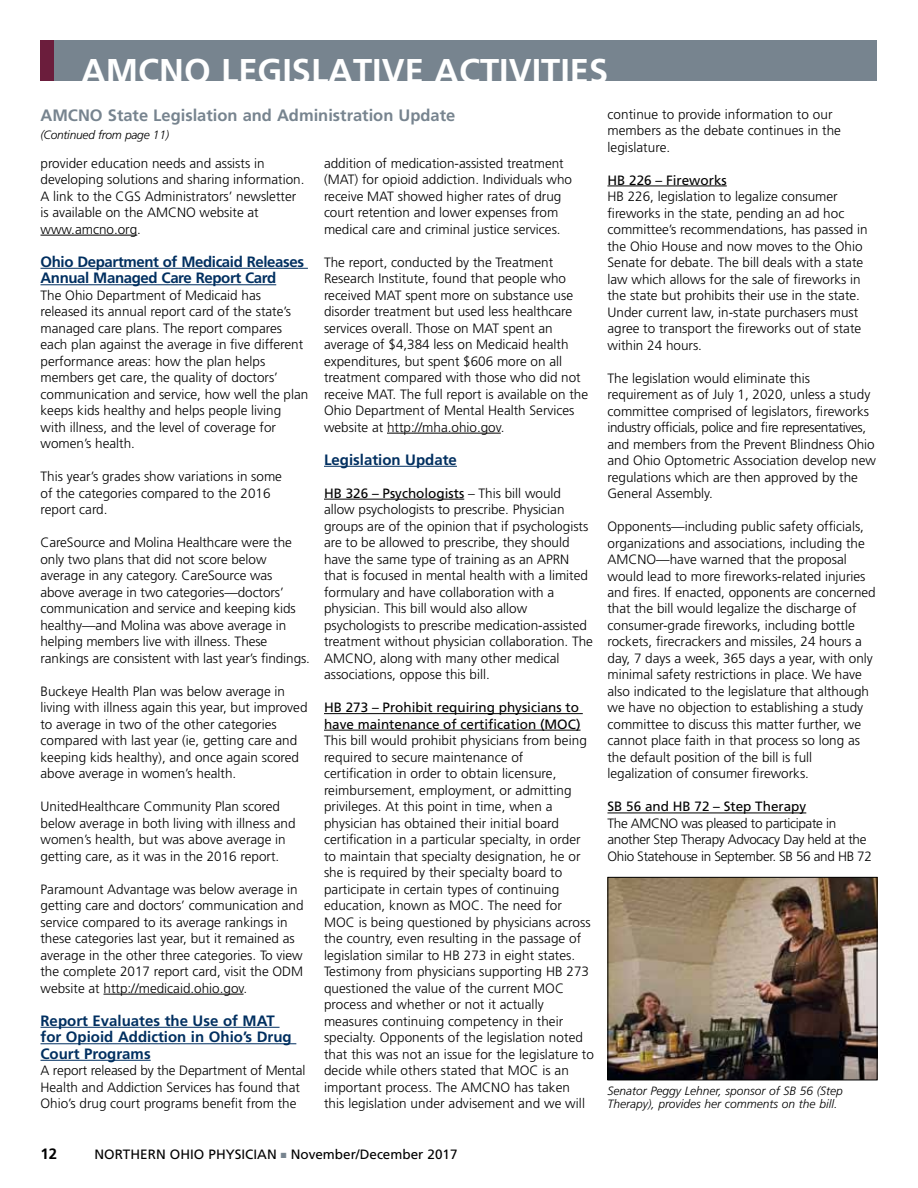
<style>
.page{position:relative;width:918px;height:1188px;background:#fff}
.page>*{position:absolute;margin:0;border:0;box-sizing:border-box;transform-origin:0 0}
.t1{font:700 34.35px "Frutiger";color:#fff}
.t2{font:700 16.5px "Frutiger";color:#77848f}
.t3{font:700 15px/16.5px "Frutiger";color:#002f60}
.t4{font:700 15px/16.5px "Frutiger";letter-spacing:-.025em;color:#002f60}
.t5{font:700 15px "Frutiger";color:#000}
.t6{font:300 13.5px/16.5px "Frutiger";color:#000}
.t7{font:13.5px/16.5px "Frutiger";color:#000}
.t8{font:300 13.5px/16.5px "Frutiger";letter-spacing:-.025em;color:#000}
.t9{font:italic 300 12px/13.5px "Frutiger";color:#000}
.t10{font:italic 300 12px "Frutiger";letter-spacing:-.02em;color:#000}
.s1{font-weight:400}
.s2{color:#77848f}
</style>
<div class="page">
<div style="left:40px;top:40px;width:838px;height:41px;background:#77848f"></div>
<div style="left:40px;top:40px;width:14px;height:41px;background:#6b1d3c"></div>
<hr style="left:40px;top:235px;width:97px;height:1px;background:#000">
<hr style="left:40px;top:268px;width:268px;height:1px;background:#002f60">
<hr style="left:40px;top:284px;width:236px;height:1px;background:#002f60">
<hr style="left:104px;top:994px;width:140px;height:1px;background:#000">
<hr style="left:40px;top:1027px;width:240px;height:1px;background:#002f60">
<hr style="left:40px;top:1043px;width:256px;height:1px;background:#002f60">
<hr style="left:40px;top:1060px;width:111px;height:1px;background:#002f60">
<hr style="left:387px;top:433px;width:114px;height:1px;background:#000">
<hr style="left:324px;top:466px;width:133px;height:1px;background:#002f60">
<hr style="left:324px;top:499px;width:140px;height:1px;background:#000">
<hr style="left:324px;top:713px;width:259px;height:1px;background:#000">
<hr style="left:324px;top:730px;width:257px;height:1px;background:#000">
<hr style="left:608px;top:186px;width:119px;height:1px;background:#000">
<hr style="left:608px;top:813px;width:198px;height:1px;background:#000">
<img style="left:610px;top:879px;width:266px;height:199px">
<div style="left:608px;top:877px;width:270px;height:203px;border:1px solid #000"></div>
<h1 class="t1" style="left:81px;top:51px;width:529px">AMCNO LEGISLATIVE ACTIVITIES</h1>
<p class="t2" style="left:40px;top:105px;width:416px">AMCNO State Legislation and Administration Update</p>
<p class="t10" style="left:40px;top:128px;width:130px">(Continued from page 11)</p>
<p class="t6" style="left:40px;top:155px;width:266px">provider education needs and assists in developing solutions and sharing information.<br>A link to the CGS Administrators’ newsletter is available on the AMCNO website at www.amcno.org.</p>
<p class="t4" style="left:40px;top:253px;width:265px">Ohio Department of Medicaid Releases<br>Annual Managed Care Report Card</p>
<p class="t6" style="left:40px;top:287px;width:269px">The Ohio Department of Medicaid has released its annual report card of the state’s managed care plans. The report compares each plan against the average in five different performance areas: how the plan helps members get care, the quality of doctors’ communication and service, how well the plan keeps kids healthy and helps people living with illness, and the level of coverage for women’s health.</p>
<p class="t6" style="left:40px;top:468px;width:243px">This year’s grades show variations in some of the categories compared to the 2016 report card.</p>
<p class="t6" style="left:40px;top:534px;width:271px">CareSource and Molina Healthcare were the only two plans that did not score below average in any category. CareSource was above average in two categories—doctors’ communication and service and keeping kids healthy—and Molina was above average in helping members live with illness. These rankings are consistent with last year’s findings.</p>
<p class="t6" style="left:40px;top:683px;width:269px">Buckeye Health Plan was below average in living with illness again this year, but improved to average in two of the other categories compared with last year (ie, getting care and keeping kids healthy), and once again scored above average in women’s health.</p>
<p class="t6" style="left:40px;top:798px;width:257px">UnitedHealthcare Community Plan scored below average in both living with illness and women’s health, but was above average in getting care, as it was in the 2016 report.</p>
<p class="t6" style="left:40px;top:881px;width:265px">Paramount Advantage was below average in getting care and doctors’ communication and service compared to its average rankings in these categories last year, but it remained as average in the other three categories. To view the complete 2017 report card, visit the ODM website at http://medicaid.ohio.gov.</p>
<p class="t3" style="left:40px;top:1012px;width:253px">Report Evaluates the Use of MAT for Opioid Addiction in Ohio’s Drug<br>Court Programs</p>
<p class="t6" style="left:40px;top:1062px;width:267px">A report released by the Department of Mental<br>Health and Addiction Services has found that<br>Ohio’s drug court programs benefit from the</p>
<p class="t6" style="left:324px;top:155px;width:250px">addition of medication-assisted treatment (MAT) for opioid addiction. Individuals who receive MAT showed higher rates of drug court retention and lower expenses from medical care and criminal justice services.</p>
<p class="t6" style="left:324px;top:254px;width:266px">The report, conducted by the Treatment Research Institute, found that people who received MAT spent more on substance use disorder treatment but used less healthcare services overall. Those on MAT spent an average of $4,384 less on Medicaid health expenditures, but spent $606 more on all treatment compared with those who did not receive MAT. The full report is available on the Ohio Department of Mental Health Services website at http://mha.ohio.gov.</p>
<p class="t3" style="left:324px;top:451px;width:134px">Legislation Update</p>
<p class="t6" style="left:324px;top:485px;width:271px"><span class="s1">HB 326 – Psychologists</span> – This bill would allow psychologists to prescribe. Physician groups are of the opinion that if psychologists are to be allowed to prescribe, they should have the same type of training as an APRN that is focused in mental health with a limited formulary and have collaboration with a physician. This bill would also allow psychologists to prescribe medication-assisted treatment without physician collaboration. The AMCNO, along with many other medical associations, oppose this bill.</p>
<p class="t7" style="left:324px;top:699px;width:258px">HB 273 – Prohibit requiring physicians to have maintenance of certification (MOC)</p>
<p class="t6" style="left:324px;top:732px;width:272px">This bill would prohibit physicians from being required to secure maintenance of certification in order to obtain licensure, reimbursement, employment, or admitting privileges. At this point in time, when a physician has obtained their initial board certification in a particular specialty, in order to maintain that specialty designation, he or she is required by their specialty board to participate in certain types of continuing education, known as MOC. The need for MOC is being questioned by physicians across the country, even resulting in the passage of legislation similar to HB 273 in eight states.<br>Testimony from physicians supporting HB 273 questioned the value of the current MOC process and whether or not it actually measures continuing competency in their specialty. Opponents of the legislation noted that this was not an issue for the legislature to decide while others stated that MOC is an important process. The AMCNO has taken<br>this legislation under advisement and we will</p>
<p class="t6" style="left:608px;top:106px;width:235px">continue to provide information to our members as the debate continues in the legislature.</p>
<p class="t7" style="left:608px;top:172px;width:121px">HB 226 – Fireworks</p>
<p class="t6" style="left:608px;top:188px;width:262px">HB 226, legislation to legalize consumer fireworks in the state, pending an ad hoc committee’s recommendations, has passed in the Ohio House and now moves to the Ohio Senate for debate. The bill deals with a state law which allows for the sale of fireworks in the state but prohibits their use in the state.<br>Under current law, in-state purchasers must agree to transport the fireworks out of state within 24 hours.</p>
<p class="t6" style="left:608px;top:370px;width:270px">The legislation would eliminate this requirement as of July 1, 2020, unless a study committee comprised of legislators, fireworks industry officials, police and fire representatives, and members from the Prevent Blindness Ohio and Ohio Optometric Association develop new regulations which are then approved by the General Assembly.</p>
<p class="t6" style="left:608px;top:518px;width:270px">Opponents—including public safety officials, organizations and associations, including the AMCNO—have warned that the proposal would lead to more fireworks-related injuries and fires. If enacted, opponents are concerned that the bill would legalize the discharge of consumer-grade fireworks, including bottle rockets, firecrackers and missiles, 24 hours a day, 7 days a week, 365 days a year, with only minimal safety restrictions in place. We have also indicated to the legislature that although we have no objection to establishing a study committee to discuss this matter further, we cannot place faith in that process so long as the default position of the bill is full legalization of consumer fireworks.</p>
<p class="t7" style="left:608px;top:798px;width:200px">SB 56 and HB 72 – Step Therapy</p>
<p class="t8" style="left:608px;top:815px;width:266px">The AMCNO was pleased to participate in another Step Therapy Advocacy Day held at the<br>Ohio Statehouse in September. SB 56 and HB 72</p>
<p class="t9" style="left:608px;top:1084px;width:237px">Senator Peggy Lehner, sponsor of SB 56 (Step<br>Therapy), provides her comments on the bill.</p>
<p class="t5" style="left:40px;top:1145px;width:18px">12</p>
<p class="t7" style="left:94px;top:1146px;width:365px">NORTHERN OHIO PHYSICIAN <span class="s2">■</span> November/December 2017</p>
</div>
